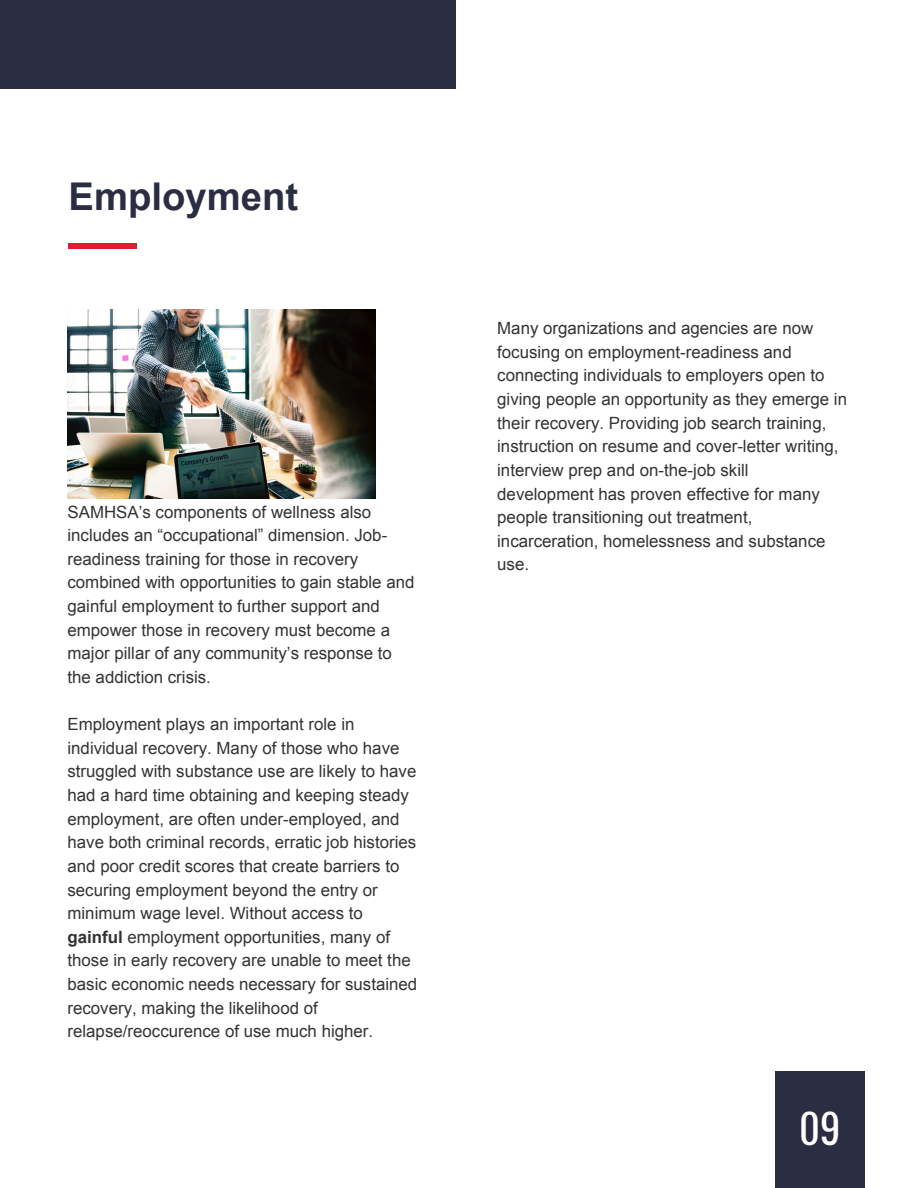
<style>
.page{position:relative;width:918px;height:1188px;background:#fff}
.page>*{position:absolute;margin:0;border:0;box-sizing:border-box;transform-origin:0 0}
.t1{font:40.5px "Oswald";color:#fff}
.t2{font:700 38.25px "Arial";color:#2b2d42}
.t3{font:16.8px/23.7px "Arial";color:#333}
.s1{font-weight:700}
</style>
<div class="page">
<div style="left:69px;top:243px;width:68px;height:6px;background:#e51b31"></div>
<div style="left:0;top:0;width:456px;height:89px;background:#2b2d42"></div>
<div style="left:775px;top:1071px;width:90px;height:117px;background:#2b2d42"></div>
<img style="left:68px;top:309px;width:308px;height:189px">
<h2 class="t2" style="left:69px;top:171px;width:231px">Employment</h2>
<p class="t3" style="left:68px;top:500px;width:349px">SAMHSA’s components of wellness also includes an “occupational” dimension. Job&shy;readiness training for those in recovery combined with opportunities to gain stable and gainful employment to further support and empower those in recovery must become a major pillar of any community’s response to the addiction crisis.</p>
<p class="t3" style="left:68px;top:713px;width:351px">Employment plays an important role in individual recovery. Many of those who have struggled with substance use are likely to have had a hard time obtaining and keeping steady employment, are often under-employed, and have both criminal records, erratic job histories and poor credit scores that create barriers to securing employment beyond the entry or minimum wage level. Without access to <span class="s1">gainful</span> employment opportunities, many of those in early recovery are unable to meet the basic economic needs necessary for sustained recovery, making the likelihood of relapse/reoccurence of use much higher.</p>
<p class="t3" style="left:497px;top:317px;width:351px">Many organizations and agencies are now focusing on employment-readiness and connecting individuals to employers open to giving people an opportunity as they emerge in their recovery. Providing job search training, instruction on resume and cover-letter writing, interview prep and on-the-job skill development has proven effective for many people transitioning out treatment, incarceration, homelessness and substance use.</p>
<h1 class="t1" style="left:799px;top:1093px;width:43px">09</h1>
</div>
